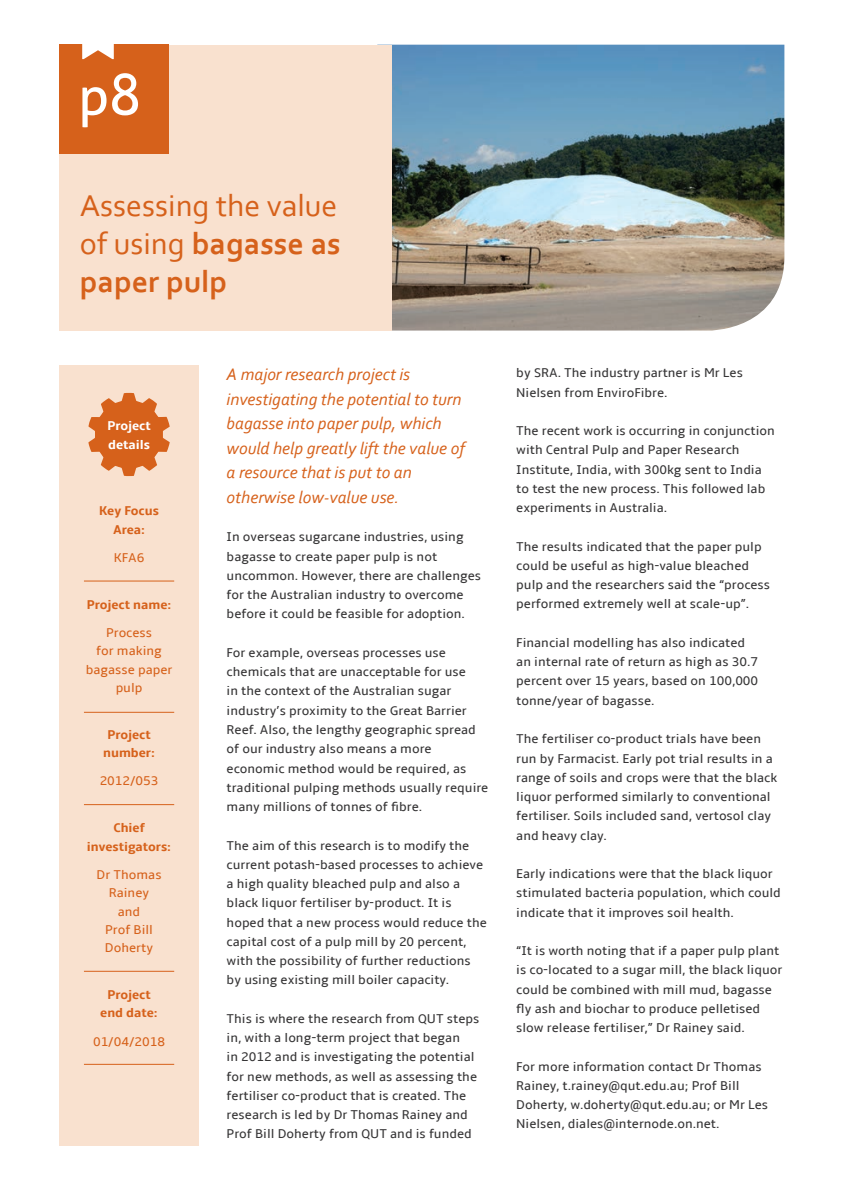
<style>
.page{position:relative;width:844px;height:1191px;background:#fff}
.page>*{position:absolute;margin:0;border:0;box-sizing:border-box;transform-origin:0 0}
.t1{font:52.5px "Aller";color:#fff}
.t2{font:31.5px/37.8px "Corbel";color:#d6611b;text-align:justify}
.t3{font:italic 17.5px/24.5px "Corbel";color:#d6611b}
.t4{font:13.12px/19.2px "Amble";color:#363536}
.t5{font:13.12px/18.4px "Amble";color:#d6611b;text-align:center}
.t6{font:700 13.12px/18.4px "Amble";color:#d6611b;text-align:center}
.t7{font:700 13.12px/18.4px "Amble";color:#fff}
.s1{font-size:57.75px}
.s2{font-weight:700}
</style>
<div class="page">
<div style="left:60px;top:365px;width:138px;height:781px;background:#f9e1cf"></div>
<img style="left:392px;top:45px;width:392px;height:285px">
<div style="left:60px;top:45px;width:332px;height:285px;background:#f9e1cf"></div>
<svg style="left:88px;top:393px;width:82px;height:83px"></svg>
<hr style="left:84px;top:580px;width:90px;height:1px;background:#d6611b">
<hr style="left:84px;top:712px;width:90px;height:1px;background:#d6611b">
<hr style="left:84px;top:804px;width:90px;height:1px;background:#d6611b">
<hr style="left:84px;top:971px;width:90px;height:1px;background:#d6611b">
<hr style="left:84px;top:1064px;width:90px;height:1px;background:#d6611b">
<div style="left:60px;top:45px;width:109px;height:109px;background:#d6611b"></div>
<svg style="left:82px;top:44px;width:32px;height:15px"></svg>
<p class="t1" style="left:78px;top:64px;width:64px">p<span class="s1">8</span></p>
<p class="t2" style="left:80px;top:186px;width:262px">Assessing the value of using <span class="s2">bagasse as paper pulp</span></p>
<p class="t7" style="left:107px;top:417px;width:45px">Project details</p>
<p class="t6" style="left:99px;top:502px;width:61px">Key Focus<br>Area:</p>
<p class="t5" style="left:114px;top:548px;width:32px">KFA6</p>
<p class="t6" style="left:87px;top:595px;width:86px">Project name:</p>
<p class="t5" style="left:86px;top:623px;width:88px">Process<br>for making bagasse paper pulp</p>
<p class="t6" style="left:103px;top:725px;width:53px">Project number:</p>
<p class="t5" style="left:100px;top:772px;width:60px">2012/053</p>
<p class="t6" style="left:87px;top:819px;width:86px">Chief investigators:</p>
<p class="t5" style="left:96px;top:865px;width:67px">Dr Thomas<br>Rainey and<br>Prof Bill<br>Doherty</p>
<p class="t6" style="left:100px;top:985px;width:59px">Project end date:</p>
<p class="t5" style="left:93px;top:1032px;width:73px">01/04/2018</p>
<p class="t3" style="left:226px;top:362px;width:240px">A major research project is investigating the potential to turn bagasse into paper pulp, which would help greatly lift the value of a resource that is put to an otherwise low-value use.</p>
<p class="t4" style="left:226px;top:527px;width:256px">In overseas sugarcane industries, using bagasse to create paper pulp is not uncommon. However, there are challenges for the Australian industry to overcome before it could be feasible for adoption.</p>
<p class="t4" style="left:226px;top:643px;width:263px">For example, overseas processes use chemicals that are unacceptable for use<br>in the context of the Australian sugar industry’s proximity to the Great Barrier Reef. Also, the lengthy geographic spread of our industry also means a more economic method would be required, as traditional pulping methods usually require many millions of tonnes of fibre.</p>
<p class="t4" style="left:226px;top:835px;width:261px">The aim of this research is to modify the current potash-based processes to achieve a high quality bleached pulp and also a black liquor fertiliser by-product. It is hoped that a new process would reduce the capital cost of a pulp mill by 20 percent, with the possibility of further reductions by using existing mill boiler capacity.</p>
<p class="t4" style="left:226px;top:1009px;width:254px">This is where the research from QUT steps in, with a long-term project that began<br>in 2012 and is investigating the potential for new methods, as well as assessing the fertiliser co-product that is created. The research is led by Dr Thomas Rainey and Prof Bill Doherty from QUT and is funded</p>
<p class="t4" style="left:516px;top:363px;width:228px">by SRA. The industry partner is Mr Les<br>Nielsen from EnviroFibre.</p>
<p class="t4" style="left:516px;top:421px;width:260px">The recent work is occurring in conjunction with Central Pulp and Paper Research Institute, India, with 300kg sent to India to test the new process. This followed lab experiments in Australia.</p>
<p class="t4" style="left:516px;top:537px;width:255px">The results indicated that the paper pulp could be useful as high-value bleached pulp and the researchers said the “process performed extremely well at scale-up”.</p>
<p class="t4" style="left:516px;top:633px;width:243px">Financial modelling has also indicated an internal rate of return as high as 30.7 percent over 15 years, based on 100,000 tonne/year of bagasse.</p>
<p class="t4" style="left:516px;top:729px;width:262px">The fertiliser co-product trials have been run by Farmacist. Early pot trial results in a range of soils and crops were that the black liquor performed similarly to conventional fertiliser. Soils included sand, vertosol clay and heavy clay.</p>
<p class="t4" style="left:516px;top:864px;width:266px">Early indications were that the black liquor stimulated bacteria population, which could indicate that it improves soil health.</p>
<p class="t4" style="left:516px;top:941px;width:267px">“It is worth noting that if a paper pulp plant is co-located to a sugar mill, the black liquor could be combined with mill mud, bagasse fly ash and biochar to produce pelletised slow release fertiliser,” Dr Rainey said.</p>
<p class="t4" style="left:516px;top:1056px;width:253px">For more information contact Dr Thomas Rainey, t.rainey@qut.edu.au; Prof Bill Doherty, w.doherty@qut.edu.au; or Mr Les Nielsen, diales@internode.on.net.</p>
</div>
